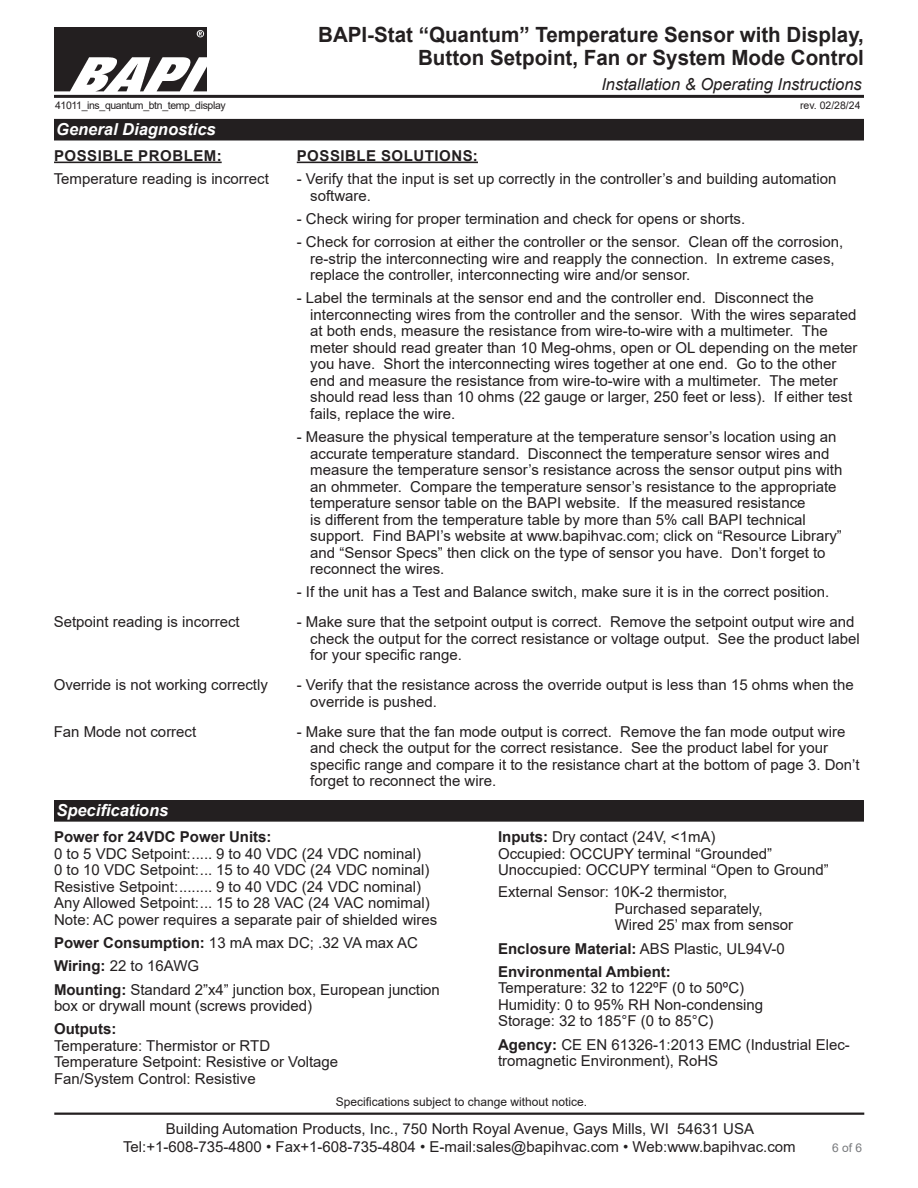
<style>
.page{position:relative;width:918px;height:1188px;background:#fff}
.page>*{position:absolute;margin:0;border:0;box-sizing:border-box;transform-origin:0 0}
.t1{font:700 21px/22.5px "Arial";color:#231f20;text-align:right}
.t2{font:italic 16.5px "Arial";color:#231f20}
.t3{font:italic 700 16.5px "Arial";color:#fff}
.t4{font:15px/16.5px "Arial";color:#231f20}
.t5{font:700 15px "Arial";color:#231f20}
.t6{font:700 15px "Arial";letter-spacing:.035em;color:#231f20}
.t7{font:12px "Arial";color:#231f20}
.t8{font:12px "Arial";color:#787a7d}
.t9{font:10.5px "Arial";letter-spacing:-.035em;color:#231f20}
.s1{font-weight:700}
.s2{font-weight:400}
</style>
<div class="page">
<hr style="left:54px;top:1113px;width:810px;height:2px;background:#231f20">
<img style="left:54px;top:27px;width:152px;height:64px">
<hr style="left:54px;top:95px;width:810px;height:3px;background:#231f20">
<div style="left:55px;top:120px;width:808px;height:20px;background:#231f20"></div>
<div style="left:54px;top:119px;width:810px;height:22px;border:2px solid #231f20"></div>
<hr style="left:54px;top:162px;width:168px;height:1px;background:#231f20">
<hr style="left:297px;top:162px;width:181px;height:1px;background:#231f20">
<div style="left:55px;top:801px;width:808px;height:20px;background:#231f20"></div>
<div style="left:54px;top:800px;width:810px;height:22px;border:2px solid #231f20"></div>
<h1 class="t1" style="left:318px;top:24px;width:547px">BAPI-Stat “Quantum” Temperature Sensor with Display,<br>Button Setpoint, Fan or System Mode Control</h1>
<p class="t2" style="left:601px;top:73px;width:262px">Installation &amp; Operating Instructions</p>
<p class="t9" style="left:55px;top:98px;width:172px">41011_ins_quantum_btn_temp_display</p>
<p class="t9" style="left:800px;top:98px;width:62px">rev. 02/28/24</p>
<p class="t3" style="left:56px;top:118px;width:161px">General Diagnostics</p>
<p class="t6" style="left:54px;top:145px;width:169px">POSSIBLE PROBLEM:</p>
<p class="t6" style="left:297px;top:145px;width:183px">POSSIBLE SOLUTIONS:</p>
<p class="t4" style="left:54px;top:170px;width:217px">Temperature reading is incorrect</p>
<p class="t4" style="left:310px;top:170px;width:528px;text-indent:-14px">- Verify that the input is set up correctly in the controller’s and building automation software.</p>
<p class="t4" style="left:297px;top:210px;width:450px">- Check wiring for proper termination and check for opens or shorts.</p>
<p class="t4" style="left:310px;top:233px;width:535px;text-indent:-14px">- Check for corrosion at either the controller or the sensor. Clean off the corrosion, re-strip the interconnecting wire and reapply the connection. In extreme cases, replace the controller, interconnecting wire and/or sensor.</p>
<p class="t4" style="left:310px;top:290px;width:549px;text-indent:-14px">- Label the terminals at the sensor end and the controller end. Disconnect the interconnecting wires from the controller and the sensor. With the wires separated at both ends, measure the resistance from wire-to-wire with a multimeter. The meter should read greater than 10 Meg-ohms, open or OL depending on the meter you have. Short the interconnecting wires together at one end. Go to the other end and measure the resistance from wire-to-wire with a multimeter. The meter should read less than 10 ohms (22 gauge or larger, 250 feet or less). If either test fails, replace the wire.</p>
<p class="t4" style="left:310px;top:428px;width:534px;text-indent:-14px">- Measure the physical temperature at the temperature sensor’s location using an accurate temperature standard. Disconnect the temperature sensor wires and measure the temperature sensor’s resistance across the sensor output pins with an ohmmeter. Compare the temperature sensor’s resistance to the appropriate temperature sensor table on the BAPI website. If the measured resistance<br>is different from the temperature table by more than 5% call BAPI technical support. Find BAPI’s website at www.bapihvac.com; click on “Resource Library” and “Sensor Specs” then click on the type of sensor you have. Don’t forget to reconnect the wires.</p>
<p class="t4" style="left:297px;top:584px;width:534px">- If the unit has a Test and Balance switch, make sure it is in the correct position.</p>
<p class="t4" style="left:54px;top:614px;width:187px">Setpoint reading is incorrect</p>
<p class="t4" style="left:310px;top:614px;width:551px;text-indent:-14px">- Make sure that the setpoint output is correct. Remove the setpoint output wire and check the output for the correct resistance or voltage output. See the product label for your specific range.</p>
<p class="t4" style="left:54px;top:677px;width:216px">Override is not working correctly</p>
<p class="t4" style="left:310px;top:677px;width:545px;text-indent:-13px">- Verify that the resistance across the override output is less than 15 ohms when the override is pushed.</p>
<p class="t4" style="left:54px;top:723px;width:144px">Fan Mode not correct</p>
<p class="t4" style="left:310px;top:723px;width:551px;text-indent:-14px">- Make sure that the fan mode output is correct. Remove the fan mode output wire and check the output for the correct resistance. See the product label for your specific range and compare it to the resistance chart at the bottom of page 3. Don’t forget to reconnect the wire.</p>
<p class="t3" style="left:56px;top:799px;width:113px">Specifications</p>
<p class="t5" style="left:54px;top:827px;width:219px">Power for 24VDC Power Units:</p>
<p class="t4" style="left:54px;top:845px;width:369px">0 to 5 VDC Setpoint:..... 9 to 40 VDC (24 VDC nominal)</p>
<p class="t4" style="left:54px;top:862px;width:377px">0 to 10 VDC Setpoint:... 15 to 40 VDC (24 VDC nominal)</p>
<p class="t4" style="left:54px;top:878px;width:369px">Resistive Setpoint:........ 9 to 40 VDC (24 VDC nominal)</p>
<p class="t4" style="left:54px;top:895px;width:377px">Any Allowed Setpoint:... 15 to 28 VAC (24 VAC nomimal)</p>
<p class="t4" style="left:54px;top:911px;width:385px">Note: AC power requires a separate pair of shielded wires</p>
<p class="t4" style="left:54px;top:935px;width:365px"><span class="s1">Power Consumption:</span> 13 mA max DC; .32 VA max AC</p>
<p class="t4" style="left:54px;top:958px;width:147px"><span class="s1">Wiring:</span> 22 to 16AWG</p>
<p class="t4" style="left:54px;top:981px;width:387px"><span class="s1">Mounting:</span> Standard 2”x4” junction box, European junction box or drywall mount (screws provided)</p>
<p class="t5" style="left:54px;top:1019px;width:64px">Outputs:</p>
<p class="t4" style="left:54px;top:1037px;width:218px">Temperature: Thermistor or RTD</p>
<p class="t4" style="left:54px;top:1054px;width:286px">Temperature Setpoint: Resistive or Voltage</p>
<p class="t4" style="left:54px;top:1070px;width:203px">Fan/System Control: Resistive</p>
<p class="t4" style="left:498px;top:829px;width:219px"><span class="s1">Inputs:</span> Dry contact (24V, &lt;1mA)</p>
<p class="t4" style="left:498px;top:845px;width:275px">Occupied: OCCUPY terminal “Grounded”</p>
<p class="t4" style="left:498px;top:862px;width:332px">Unoccupied: OCCUPY terminal “Open to Ground”</p>
<p class="t4" style="left:498px;top:884px;width:231px">External Sensor: 10K-2 thermistor,</p>
<p class="t4" style="left:615px;top:900px;width:150px">Purchased separately,</p>
<p class="t4" style="left:615px;top:917px;width:180px">Wired 25’ max from sensor</p>
<p class="t5" style="left:498px;top:938px;width:288px">Enclosure Material: <span class="s2">ABS Plastic, UL94V-0</span></p>
<p class="t5" style="left:498px;top:961px;width:174px">Environmental Ambient:</p>
<p class="t4" style="left:498px;top:980px;width:248px">Temperature: 32 to 122ºF (0 to 50ºC)</p>
<p class="t4" style="left:498px;top:996px;width:267px">Humidity: 0 to 95% RH Non-condensing</p>
<p class="t4" style="left:498px;top:1013px;width:217px">Storage: 32 to 185°F (0 to 85°C)</p>
<p class="t4" style="left:498px;top:1036px;width:353px"><span class="s1">Agency:</span> CE EN 61326-1:2013 EMC (Industrial Elec&shy;tromagnetic Environment), RoHS</p>
<p class="t7" style="left:336px;top:1094px;width:253px">Specifications subject to change without notice.</p>
<p class="t4" style="left:123px;top:1119px;width:674px;line-height:18px;text-align:center">Building Automation Products, Inc., 750 North Royal Avenue, Gays Mills, WI 54631 USA<br>Tel:+1-608-735-4800 • Fax+1-608-735-4804 • E-mail:sales@bapihvac.com • Web:www.bapihvac.com</p>
<p class="t8" style="left:832px;top:1139px;width:32px">6 of 6</p>
</div>
